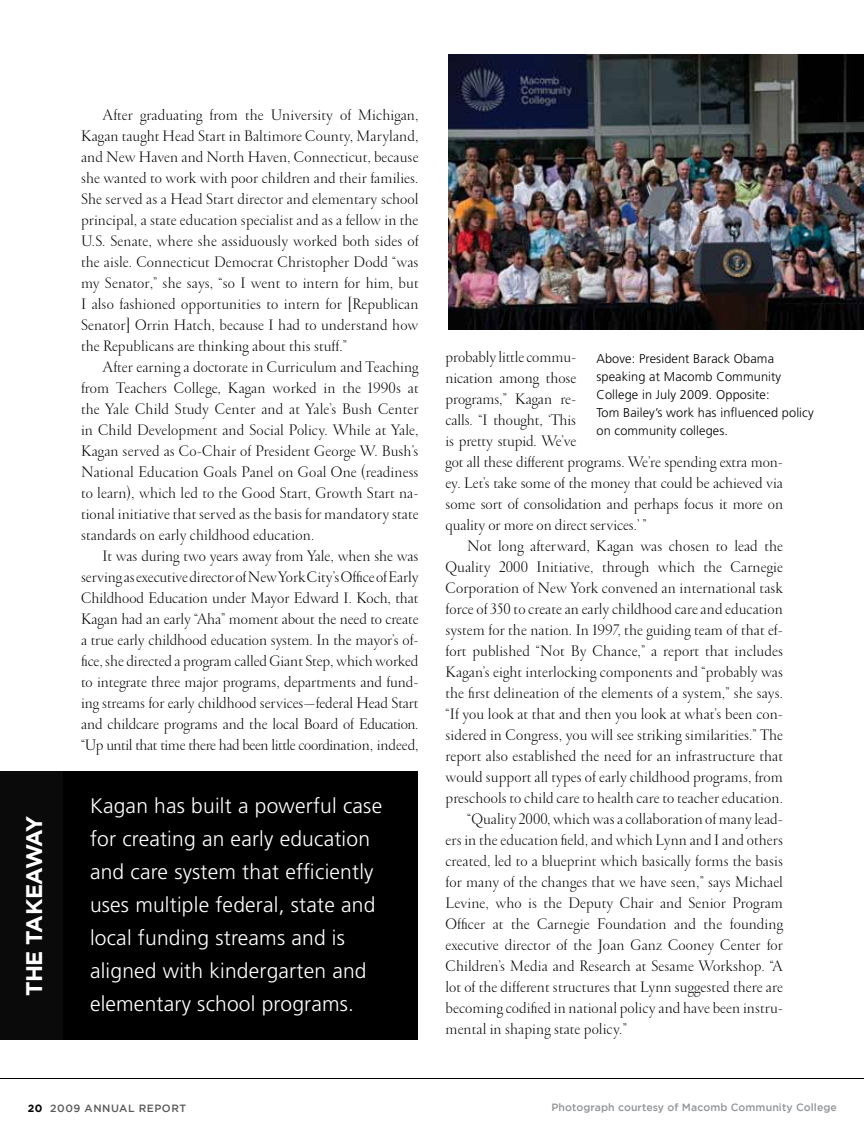
<style>
.page{position:relative;width:864px;height:1134px;background:#fff}
.page>*{position:absolute;margin:0;border:0;box-sizing:border-box;transform-origin:0 0}
.t1{font:700 22.5px "Gotham";letter-spacing:-.02em;color:#fff}
.t2{font:300 21px/33px "Frutiger";letter-spacing:.01em;color:#fff}
.t3{font:300 16.5px/21px "Garamond FB Display";letter-spacing:.01em;color:#000;text-align:justify}
.t4{font:300 12.75px/18px "Frutiger";letter-spacing:.01em;color:#000}
.t5{font:500 10.5px "Gotham";letter-spacing:.01em;color:#939598}
.t6{font:500 10.5px "Gotham";letter-spacing:.05em;color:#58595b}
.s1{font-weight:700;color:#000}
</style>
<div class="page">
<hr style="left:0;top:1078px;width:864px;height:1px;background:#000">
<div style="left:2px;top:772px;width:416px;height:268px;background:#000"></div>
<img style="left:449px;top:54px;width:415px;height:276px">
<div style="left:0;top:772px;width:62px;height:268px;background:#0a0a0b"></div>
<h1 class="t1" style="left:21px;top:996px;width:180px;rotate:-90deg">t he takeaway</h1>
<p class="t3" style="left:81px;top:105px;width:339px;text-indent:22px">After graduating from the University of Michigan, Kagan taught Head Start in Baltimore County, Maryland, and New Haven and North Haven, Connecticut, because she wanted to work with poor children and their families.<br>She served as a Head Start director and elementary school principal, a state education specialist and as a fellow in the U.S. Senate, where she assiduously worked both sides of the aisle. Connecticut Democrat Christopher Dodd “was my Senator,” she says, “so I went to intern for him, but I also fashioned opportunities to intern for [Republican Senator] Orrin Hatch, because I had to understand how the Republicans are thinking about this stuff.”</p>
<p class="t3" style="left:81px;top:357px;width:339px;text-indent:22px">After earning a doctorate in Curriculum and Teaching from Teachers College, Kagan worked in the 1990s at the Yale Child Study Center and at Yale’s Bush Center in Child Development and Social Policy. While at Yale, Kagan served as Co-Chair of President George W. Bush’s National Education Goals Panel on Goal One (readiness to learn), which led to the Good Start, Growth Start na&shy;tional initiative that served as the basis for mandatory state standards on early childhood education.</p>
<p class="t3" style="left:81px;top:546px;width:339px;text-indent:22px">It was during two years away from Yale, when she was serving as executive director of New York City’s Office of Early Childhood Education under Mayor Edward I. Koch, that Kagan had an early “Aha” moment about the need to create a true early childhood education system. In the mayor’s of&shy;fice, she directed a program called Giant Step, which worked to integrate three major programs, departments and fund&shy;ing streams for early childhood services—federal Head Start and childcare programs and the local Board of Education. “Up until that time there had been little coordination, indeed,</p>
<p class="t2" style="left:90px;top:790px;width:294px">Kagan has built a powerful case for creating an early education and care system that efficiently uses multiple federal, state and local funding streams and is aligned with kindergarten and elementary school programs.</p>
<p class="t6" style="left:28px;top:1102px;width:157px"><span class="s1">201</span> 2009 annual report</p>
<p class="t6" style="left:50px;top:1102px;width:138px">2009 annual report</p>
<p class="t3" style="left:446px;top:347px;width:339px;text-align:left">probably little commu-<br>nication among those<br>programs,” Kagan re-<br>calls. “I thought, ‘This<br>is pretty stupid. We’ve<br>got all these different programs. We’re spending extra mon&shy;ey. Let’s take some of the money that could be achieved via some sort of consolidation and perhaps focus it more on quality or more on direct services.’ ”</p>
<p class="t3" style="left:467px;top:536px;width:317px">Not long afterward, Kagan was chosen to lead the</p>
<p class="t3" style="left:446px;top:557px;width:339px">Quality 2000 Initiative, through which the Carnegie</p>
<p class="t3" style="left:446px;top:578px;width:339px">Corporation of New York convened an international task</p>
<p class="t3" style="left:446px;top:599px;width:339px">force of 350 to create an early childhood care and education</p>
<p class="t3" style="left:446px;top:620px;width:339px">system for the nation. In 1997, the guiding team of that ef-</p>
<p class="t3" style="left:446px;top:641px;width:339px">fort published “Not By Chance,” a report that includes</p>
<p class="t3" style="left:446px;top:662px;width:339px">Kagan’s eight interlocking components and “probably was</p>
<p class="t3" style="left:446px;top:683px;width:339px">the first delineation of the elements of a system,” she says.</p>
<p class="t3" style="left:446px;top:704px;width:339px">“If you look at that and then you look at what’s been con-</p>
<p class="t3" style="left:446px;top:725px;width:339px">sidered in Congress, you will see striking similarities.” The</p>
<p class="t3" style="left:446px;top:746px;width:339px">report also established the need for an infrastructure that</p>
<p class="t3" style="left:446px;top:767px;width:339px">would support all types of early childhood programs, from</p>
<p class="t3" style="left:446px;top:788px;width:339px">preschools to child care to health care to teacher education.</p>
<p class="t3" style="left:467px;top:809px;width:317px">“Quality 2000, which was a collaboration of many lead-</p>
<p class="t3" style="left:445px;top:830px;width:339px">ers in the education field, and which Lynn and I and others</p>
<p class="t3" style="left:445px;top:851px;width:339px">created, led to a blueprint which basically forms the basis</p>
<p class="t3" style="left:445px;top:872px;width:339px">for many of the changes that we have seen,” says Michael</p>
<p class="t3" style="left:445px;top:893px;width:339px">Levine, who is the Deputy Chair and Senior Program</p>
<p class="t3" style="left:445px;top:914px;width:339px">Officer at the Carnegie Foundation and the founding</p>
<p class="t3" style="left:445px;top:935px;width:339px">executive director of the Joan Ganz Cooney Center for</p>
<p class="t3" style="left:445px;top:956px;width:339px">Children’s Media and Research at Sesame Workshop. “A</p>
<p class="t3" style="left:445px;top:977px;width:339px">lot of the different structures that Lynn suggested there are</p>
<p class="t3" style="left:445px;top:998px;width:339px">becoming codified in national policy and have been instru-</p>
<p class="t3" style="left:445px;top:1019px;width:183px">mental in shaping state policy.”</p>
<p class="t4" style="left:596px;top:350px;width:219px">Above: President Barack Obama speaking at Macomb Community<br>College in July 2009. Opposite:<br>Tom Bailey’s work has influenced policy on community colleges.</p>
<p class="t5" style="left:551px;top:1101px;width:287px">Photograph courtesy of Macomb Community College</p>
</div>
